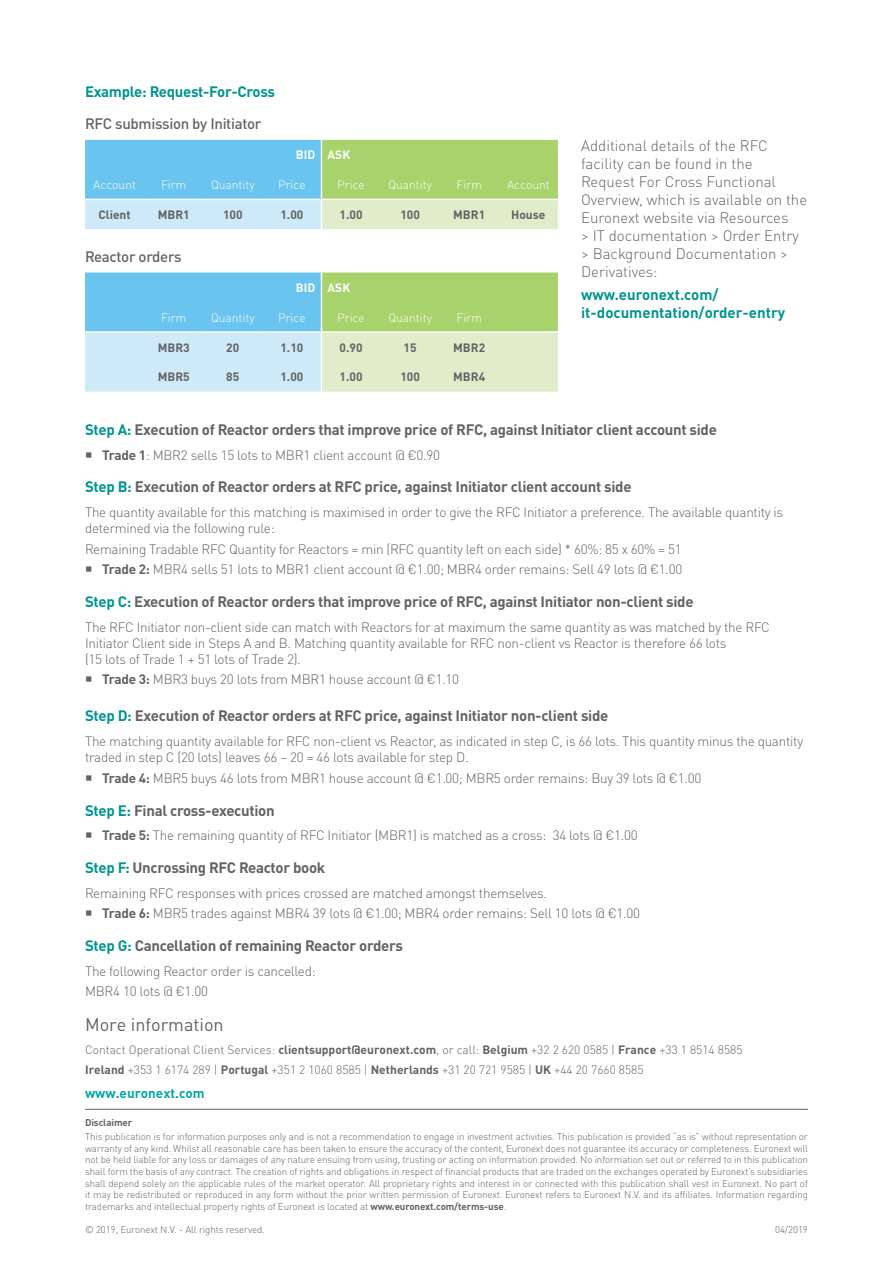
<style>
.page{position:relative;width:893px;height:1263px;background:#fff}
.page>*{position:absolute;margin:0;border:0;box-sizing:border-box;transform-origin:0 0}
.Fact___Table_text{font:18px "DIN Pro";color:#636366}
.Fact___Intro__11pt{font:700 15px "DIN Pro";letter-spacing:-.02em;color:#636366}
.Fact___Intro__11pt-2{font:300 15px/18px "DIN Pro";color:#636366}
.Fact___Intro__11pt-3{font:700 15px "DIN Pro";color:#009590}
.Fact___Intro__11pt-4{font:500 15px "DIN Pro";letter-spacing:-.02em;color:#636366}
.Fact___Intro__11pt-5{font:700 15px "DIN Pro";letter-spacing:-.02em;color:#009590}
.Fact___Intro__11pt-6{font:300 13.5px/16.2px "DIN Pro";letter-spacing:-.02em;color:#636366}
.Fact___Table_text-2{font:700 13.5px "DIN Pro";color:#03a7a5}
.Fact___Table_text-3{font:300 12px "DIN Pro";color:#636366}
.Fact___Table_text-4{font:300 12px "DIN Pro";color:#fff}
.Fact___Table_text-5{font:700 12px "DIN Pro";color:#636366}
.Fact___Table_text-6{font:700 12px "DIN Pro";letter-spacing:.01em;color:#fff}
.Fact___Disclaimer{font:300 9.75px/11.7px "DIN Pro";letter-spacing:-.01em;color:#636366;text-align:justify}
.Fact___Disclaimer-2{font:700 9.75px "DIN Pro";letter-spacing:-.01em;color:#636366}
.Fact___Job_referen{font:300 9.75px "DIN Pro";letter-spacing:-.01em;color:#636366}
.s1{color:#009590}
.s2{font-weight:700}
</style>
<div class="page">
<svg style="left:85px;top:140px;width:473px;height:89px;background:#a4d6bf"></svg>
<svg style="left:85px;top:272px;width:473px;height:120px;background:#b1dbc8"></svg>
<hr style="left:321px;top:362px;width:1px;height:30px;background:#fff">
<hr style="left:85px;top:1109px;width:723px;height:1px;background:#636366">
<p class="Fact___Intro__11pt-5" style="left:85px;top:79px;width:192px">Example: Request-For-Cross</p>
<p class="Fact___Intro__11pt-4" style="left:85px;top:112px;width:178px">RFC submission by Initiator</p>
<p class="Fact___Table_text-6" style="left:296px;top:145px;width:21px">BID</p>
<p class="Fact___Table_text-6" style="left:328px;top:145px;width:24px">ASK</p>
<p class="Fact___Table_text-4" style="left:93px;top:175px;width:44px">Account</p>
<p class="Fact___Table_text-4" style="left:161px;top:175px;width:27px">Firm</p>
<p class="Fact___Table_text-4" style="left:211px;top:175px;width:45px">Quantity</p>
<p class="Fact___Table_text-4" style="left:278px;top:175px;width:29px">Price</p>
<p class="Fact___Table_text-4" style="left:337px;top:175px;width:29px">Price</p>
<p class="Fact___Table_text-4" style="left:388px;top:175px;width:45px">Quantity</p>
<p class="Fact___Table_text-4" style="left:457px;top:175px;width:27px">Firm</p>
<p class="Fact___Table_text-4" style="left:507px;top:175px;width:44px">Account</p>
<p class="Fact___Table_text-5" style="left:98px;top:205px;width:34px">Client</p>
<p class="Fact___Table_text-5" style="left:158px;top:205px;width:33px">MBR1</p>
<p class="Fact___Table_text-5" style="left:223px;top:205px;width:21px">100</p>
<p class="Fact___Table_text-5" style="left:280px;top:205px;width:24px">1.00</p>
<p class="Fact___Table_text-5" style="left:340px;top:205px;width:24px">1.00</p>
<p class="Fact___Table_text-5" style="left:400px;top:205px;width:21px">100</p>
<p class="Fact___Table_text-5" style="left:453px;top:205px;width:33px">MBR1</p>
<p class="Fact___Table_text-5" style="left:511px;top:205px;width:36px">House</p>
<p class="Fact___Intro__11pt-4" style="left:85px;top:244px;width:98px">Reactor orders</p>
<p class="Fact___Table_text-6" style="left:296px;top:278px;width:21px">BID</p>
<p class="Fact___Table_text-6" style="left:328px;top:278px;width:24px">ASK</p>
<p class="Fact___Table_text-4" style="left:161px;top:308px;width:27px">Firm</p>
<p class="Fact___Table_text-4" style="left:211px;top:308px;width:45px">Quantity</p>
<p class="Fact___Table_text-4" style="left:278px;top:308px;width:29px">Price</p>
<p class="Fact___Table_text-4" style="left:337px;top:308px;width:29px">Price</p>
<p class="Fact___Table_text-4" style="left:388px;top:308px;width:45px">Quantity</p>
<p class="Fact___Table_text-4" style="left:457px;top:308px;width:27px">Firm</p>
<p class="Fact___Table_text-5" style="left:158px;top:337px;width:33px">MBR3</p>
<p class="Fact___Table_text-5" style="left:226px;top:337px;width:15px">20</p>
<p class="Fact___Table_text-5" style="left:280px;top:337px;width:24px">1.10</p>
<p class="Fact___Table_text-5" style="left:340px;top:337px;width:24px">0.90</p>
<p class="Fact___Table_text-5" style="left:404px;top:337px;width:15px">15</p>
<p class="Fact___Table_text-5" style="left:453px;top:337px;width:33px">MBR2</p>
<p class="Fact___Table_text-5" style="left:158px;top:367px;width:33px">MBR5</p>
<p class="Fact___Table_text-5" style="left:226px;top:367px;width:15px">85</p>
<p class="Fact___Table_text-5" style="left:280px;top:367px;width:24px">1.00</p>
<p class="Fact___Table_text-5" style="left:340px;top:367px;width:24px">1.00</p>
<p class="Fact___Table_text-5" style="left:400px;top:367px;width:21px">100</p>
<p class="Fact___Table_text-5" style="left:453px;top:367px;width:33px">MBR4</p>
<p class="Fact___Intro__11pt-2" style="left:581px;top:136px;width:228px">Additional details of the RFC facility can be found in the<br>Request For Cross Functional<br>Overview, which is available on the<br>Euronext website via Resources<br>&gt; IT documentation &gt; Order Entry &gt; Background Documentation &gt;<br>Derivatives:</p>
<p class="Fact___Intro__11pt-3" style="left:581px;top:282px;width:139px">www.euronext.com/</p>
<p class="Fact___Intro__11pt-3" style="left:581px;top:300px;width:206px">it-documentation/order-entry</p>
<p class="Fact___Intro__11pt" style="left:85px;top:417px;width:633px"><span class="s1">Step A:</span> Execution of Reactor orders that improve price of RFC, against Initiator client account side</p>
<p class="Fact___Intro__11pt-6" style="left:102px;top:445px;width:340px"><span class="s2">Trade 1</span>: MBR2 sells 15 lots to MBR1 client account @ €0.90</p>
<p class="Fact___Intro__11pt" style="left:85px;top:474px;width:548px"><span class="s1">Step B:</span> Execution of Reactor orders at RFC price, against Initiator client account side</p>
<p class="Fact___Intro__11pt-6" style="left:85px;top:503px;width:700px">The quantity available for this matching is maximised in order to give the RFC Initiator a preference. The available quantity is determined via the following rule:</p>
<p class="Fact___Intro__11pt-6" style="left:85px;top:540px;width:598px">Remaining Tradable RFC Quantity for Reactors = min (RFC quantity left on each side) * 60%: 85 x 60% = 51</p>
<p class="Fact___Intro__11pt-6" style="left:102px;top:560px;width:582px"><span class="s2">Trade 2:</span> MBR4 sells 51 lots to MBR1 client account @ €1.00; MBR4 order remains: Sell 49 lots @ €1.00</p>
<p class="Fact___Intro__11pt" style="left:85px;top:589px;width:610px"><span class="s1">Step C:</span> Execution of Reactor orders that improve price of RFC, against Initiator non-client side</p>
<p class="Fact___Intro__11pt-6" style="left:85px;top:617px;width:686px">The RFC Initiator non-client side can match with Reactors for at maximum the same quantity as was matched by the RFC<br>Initiator Client side in Steps A and B. Matching quantity available for RFC non-client vs Reactor is therefore 66 lots<br>(15 lots of Trade 1 + 51 lots of Trade 2).</p>
<p class="Fact___Intro__11pt-6" style="left:102px;top:670px;width:359px"><span class="s2">Trade 3:</span> MBR3 buys 20 lots from MBR1 house account @ €1.10</p>
<p class="Fact___Intro__11pt" style="left:85px;top:703px;width:525px"><span class="s1">Step D:</span> Execution of Reactor orders at RFC price, against Initiator non-client side</p>
<p class="Fact___Intro__11pt-6" style="left:85px;top:732px;width:720px">The matching quantity available for RFC non-client vs Reactor, as indicated in step C, is 66 lots. This quantity minus the quantity traded in step C (20 lots) leaves 66 − 20 = 46 lots available for step D.</p>
<p class="Fact___Intro__11pt-6" style="left:102px;top:769px;width:601px"><span class="s2">Trade 4:</span> MBR5 buys 46 lots from MBR1 house account @ €1.00; MBR5 order remains: Buy 39 lots @ €1.00</p>
<p class="Fact___Intro__11pt" style="left:85px;top:798px;width:191px"><span class="s1">Step E:</span> Final cross-execution</p>
<p class="Fact___Intro__11pt-6" style="left:102px;top:826px;width:537px"><span class="s2">Trade 5:</span> The remaining quantity of RFC Initiator (MBR1) is matched as a cross: 34 lots @ €1.00</p>
<p class="Fact___Intro__11pt" style="left:85px;top:855px;width:242px"><span class="s1">Step F:</span> Uncrossing RFC Reactor book</p>
<p class="Fact___Intro__11pt-6" style="left:85px;top:883px;width:464px">Remaining RFC responses with prices crossed are matched amongst themselves.</p>
<p class="Fact___Intro__11pt-6" style="left:102px;top:904px;width:540px"><span class="s2">Trade 6:</span> MBR5 trades against MBR4 39 lots @ €1.00; MBR4 order remains: Sell 10 lots @ €1.00</p>
<p class="Fact___Intro__11pt" style="left:85px;top:933px;width:319px"><span class="s1">Step G:</span> Cancellation of remaining Reactor orders</p>
<p class="Fact___Intro__11pt-6" style="left:85px;top:961px;width:232px">The following Reactor order is cancelled:</p>
<p class="Fact___Intro__11pt-6" style="left:85px;top:982px;width:125px">MBR4 10 lots @ €1.00</p>
<p class="Fact___Table_text" style="left:85px;top:1010px;width:140px">More information</p>
<p class="Fact___Table_text-3" style="left:85px;top:1041px;width:659px">Contact Operational Client Services: <span class="s2">clientsupport@euronext.com</span>, or call: <span class="s2">Belgium</span> +32 2 620 0585 | <span class="s2">France</span> +33 1 8514 8585</p>
<p class="Fact___Table_text-3" style="left:85px;top:1060px;width:560px"><span class="s2">Ireland</span> +353 1 6174 289 | <span class="s2">Portugal</span> +351 2 1060 8585 | <span class="s2">Netherlands</span> +31 20 721 9585 | <span class="s2">UK</span> +44 20 7660 8585</p>
<p class="Fact___Table_text-2" style="left:85px;top:1082px;width:121px">www.euronext.com</p>
<p class="Fact___Disclaimer-2" style="left:85px;top:1115px;width:49px">Disclaimer</p>
<p class="Fact___Disclaimer" style="left:85px;top:1130px;width:724px">This publication is for information purposes only and is not a recommendation to engage in investment activities. This publication is provided “as is” without representation or warranty of any kind. Whilst all reasonable care has been taken to ensure the accuracy of the content, Euronext does not guarantee its accuracy or completeness. Euronext will not be held liable for any loss or damages of any nature ensuing from using, trusting or acting on information provided. No information set out or referred to in this publication shall form the basis of any contract. The creation of rights and obligations in respect of financial products that are traded on the exchanges operated by Euronext’s subsidiaries shall depend solely on the applicable rules of the market operator. All proprietary rights and interest in or connected with this publication shall vest in Euronext. No part of it may be redistributed or reproduced in any form without the prior written permission of Euronext. Euronext refers to Euronext N.V. and its affiliates. Information regarding trademarks and intellectual property rights of Euronext is located at <span class="s2">www.euronext.com/terms-use</span>.</p>
<p class="Fact___Disclaimer" style="left:85px;top:1223px;width:181px">© 2019, Euronext N.V. - All rights reserved.</p>
<p class="Fact___Job_referen" style="left:775px;top:1222px;width:34px">04/2019</p>
</div>
